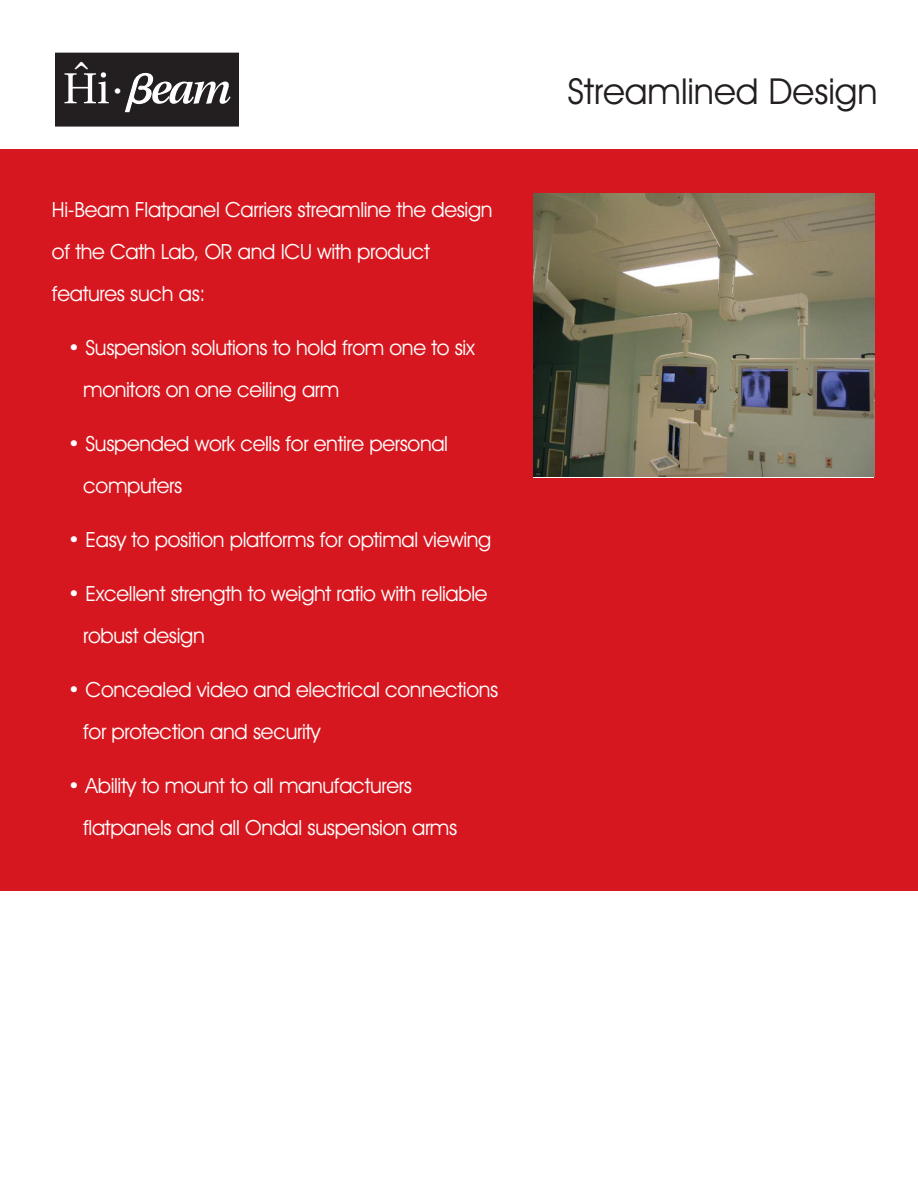
<style>
.page{position:relative;width:918px;height:1188px;background:#fff}
.page>*{position:absolute;margin:0;border:0;box-sizing:border-box;transform-origin:0 0}
.t1{font:43.35px "Utopia";color:#fff}
.t2{font:36px "Avant Garde IT Cby BT";color:#231f20}
.t3{font:21px/42px "Avant Garde IT Cby BT";letter-spacing:-.015em;color:#fff}
.s1{font-family:"Universal Greekwith Math Pi"}
</style>
<div class="page">
<div style="left:0;top:149px;width:918px;height:742px;background:#d7171f"></div>
<img style="left:533px;top:193px;width:341px;height:284px">
<div style="left:48px;top:51px;width:191px;height:77px;background:linear-gradient(to bottom,#fff,#fff)"></div>
<div style="left:56px;top:53px;width:183px;height:73px;background:#231f20"></div>
<div style="left:55px;top:53px;width:184px;height:74px;border:1px solid #231f20"></div>
<svg style="left:65px;top:72px;width:44px;height:31px"></svg>
<svg style="left:124px;top:72px;width:107px;height:41px"></svg>
<h1 class="t1" style="left:73px;top:61px;width:54px">ˆ <span class="s1">•</span></h1>
<p class="t3" style="left:52px;top:191px;width:442px">Hi-Beam Flatpanel Carriers streamline the design of the Cath Lab, OR and ICU with product features such as:</p>
<p class="t3" style="left:83px;top:329px;width:393px;text-indent:-15px">• Suspension solutions to hold from one to six monitors on one ceiling arm</p>
<p class="t3" style="left:83px;top:425px;width:366px;text-indent:-15px">• Suspended work cells for entire personal computers</p>
<p class="t3" style="left:68px;top:521px;width:425px">• Easy to position platforms for optimal viewing</p>
<p class="t3" style="left:83px;top:575px;width:406px;text-indent:-15px">• Excellent strength to weight ratio with reliable robust design</p>
<p class="t3" style="left:83px;top:671px;width:417px;text-indent:-15px">• Concealed video and electrical connections for protection and security</p>
<p class="t3" style="left:83px;top:767px;width:376px;text-indent:-15px">• Ability to mount to all manufacturers flatpanels and all Ondal suspension arms</p>
<h2 class="t2" style="left:568px;top:78px;width:311px">Streamlined Design</h2>
</div>
